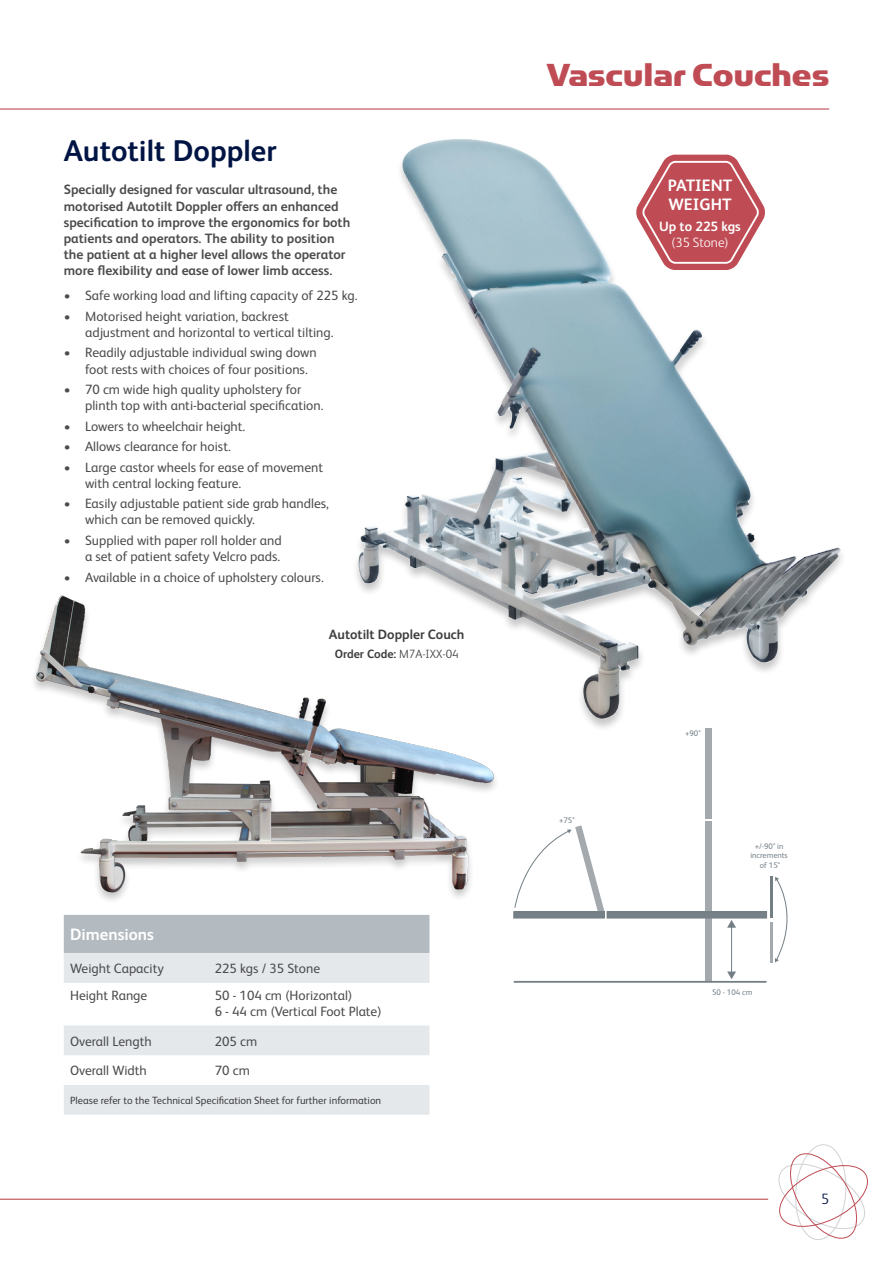
<style>
.page{position:relative;width:893px;height:1263px;background:#fff}
.page>*{position:absolute;margin:0;border:0;box-sizing:border-box;transform-origin:0 0}
.t1{font:36px "Simian Display Chimpanzee";color:#bf4c54}
.t2{font:700 30px "FS Albert Pro";color:#001443}
.t3{font:700 16.5px/19.8px "FS Albert Pro";color:#fff}
.t4{font:300 15px "FS Albert Pro";color:#001443}
.t5{font:13.5px/16.2px "FS Albert Pro";color:#4b4c4d}
.Body_Text{font:700 13.5px/16.2px "FS Albert Pro";color:#4b4c4d}
.Blue_Body_Text{font:700 13.5px "FS Albert Pro";color:#3e3e3f}
.t6{font:700 13.5px/16.2px "FS Albert Pro";color:#fff;text-align:center}
.Blue_Body_Text-2{font:700 12px "FS Albert Pro";color:#3e3e3f}
.t7{font:10.5px "FS Albert Pro";color:#3e3e3f}
.t8{font:8.1px/9.8px "FS Albert Pro";color:#758087;text-align:center}
.s1{font-weight:300}
</style>
<div class="page">
<hr style="left:0;top:108px;width:829px;height:2px;background:#bf4c54">
<img style="left:34px;top:595px;width:461px;height:300px">
<hr style="left:731px;top:926px;width:1px;height:47px;background:#737f85">
<svg style="left:727px;top:920px;width:9px;height:8px"></svg>
<svg style="left:727px;top:971px;width:9px;height:8px"></svg>
<div style="left:705px;top:821px;width:6px;height:160px;background:#a4a9ae"></div>
<div style="left:705px;top:728px;width:6px;height:91px;background:#a4a9ae"></div>
<hr style="left:514px;top:981px;width:252px;height:2px;background:#737f85">
<div style="left:607px;top:912px;width:159px;height:6px;background:#758087"></div>
<div style="left:607px;top:911px;width:160px;height:7px;border:1px solid #737f85"></div>
<div style="left:514px;top:912px;width:90px;height:6px;background:#758087"></div>
<svg style="left:514px;top:825px;width:90px;height:87px"></svg>
<svg style="left:775px;top:877px;width:13px;height:85px"></svg>
<hr style="left:770px;top:877px;width:3px;height:41px;background:#737f85">
<hr style="left:770px;top:922px;width:3px;height:40px;background:#a4a9ae">
<div style="left:64px;top:915px;width:365px;height:38px;background:#b3bbc1"></div>
<svg style="left:64px;top:953px;width:365px;height:162px;fill:#e5e8eb"></svg>
<img style="left:325px;top:139px;width:517px;height:594px">
<svg style="left:778px;top:1144px;width:90px;height:96px"></svg>
<hr style="left:0;top:1198px;width:768px;height:2px;background:#bf4c54">
<p class="t2" style="left:64px;top:130px;width:214px">Autotilt Doppler</p>
<p class="Body_Text" style="left:64px;top:181px;width:288px">Specially designed for vascular ultrasound, the motorised Autotilt Doppler offers an enhanced specification to improve the ergonomics for both patients and operators. The ability to position the patient at a higher level allows the operator more flexibility and ease of lower limb access.</p>
<p class="t5" style="left:64px;top:286px;width:295px">• Safe working load and lifting capacity of 225 kg.</p>
<p class="t5" style="left:85px;top:307px;width:250px;text-indent:-21px">• Motorised height variation, backrest adjustment and horizontal to vertical tilting.</p>
<p class="t5" style="left:85px;top:344px;width:233px;text-indent:-21px">• Readily adjustable individual swing down foot rests with choices of four positions.</p>
<p class="t5" style="left:85px;top:380px;width:240px;text-indent:-21px">• 70 cm wide high quality upholstery for plinth top with anti-bacterial specification.</p>
<p class="t5" style="left:64px;top:417px;width:183px">• Lowers to wheelchair height.</p>
<p class="t5" style="left:64px;top:437px;width:169px">• Allows clearance for hoist.</p>
<p class="t5" style="left:85px;top:458px;width:239px;text-indent:-21px">• Large castor wheels for ease of movement with central locking feature.</p>
<p class="t5" style="left:85px;top:494px;width:245px;text-indent:-21px">• Easily adjustable patient side grab handles, which can be removed quickly.</p>
<p class="t5" style="left:64px;top:531px;width:219px;text-align:right">• Supplied with paper roll holder and a set of patient safety Velcro pads.</p>
<p class="t5" style="left:64px;top:568px;width:261px">• Available in a choice of upholstery colours.</p>
<p class="Blue_Body_Text" style="left:329px;top:625px;width:137px">Autotilt Doppler Couch</p>
<p class="Blue_Body_Text-2" style="left:335px;top:645px;width:125px">Order Code: <span class="s1">M7A-IXX-04</span></p>
<p class="t3" style="left:70px;top:924px;width:85px">Dimensions</p>
<p class="t5" style="left:70px;top:959px;width:95px">Weight Capacity</p>
<p class="t5" style="left:215px;top:959px;width:107px">225 kgs / 35 Stone</p>
<p class="t5" style="left:70px;top:986px;width:79px">Height Range</p>
<p class="t5" style="left:215px;top:986px;width:168px">50 - 104 cm (Horizontal)<br>6 - 44 cm (Vertical Foot Plate)</p>
<p class="t5" style="left:70px;top:1032px;width:83px">Overall Length</p>
<p class="t5" style="left:215px;top:1032px;width:44px">205 cm</p>
<p class="t5" style="left:70px;top:1061px;width:78px">Overall Width</p>
<p class="t5" style="left:215px;top:1061px;width:37px">70 cm</p>
<p class="t7" style="left:70px;top:1093px;width:313px">Please refer to the Technical Specification Sheet for further information</p>
<p class="t1" style="left:546px;top:55px;width:284px">Vascular Couches</p>
<p class="t3" style="left:668px;top:174px;width:66px">PATIENT<br>WEIGHT</p>
<p class="t6" style="left:659px;top:217px;width:83px">Up to 225 kgs <span class="s1">(35 Stone)</span></p>
<p class="t8" style="left:559px;top:815px;width:17px">+75°</p>
<p class="t8" style="left:685px;top:728px;width:17px">+90°</p>
<p class="t8" style="left:750px;top:840px;width:39px">+/-90° in increments of 15°</p>
<p class="t8" style="left:712px;top:986px;width:42px">50 - 104 cm</p>
<p class="t4" style="left:821px;top:1189px;width:10px">5</p>
</div>
